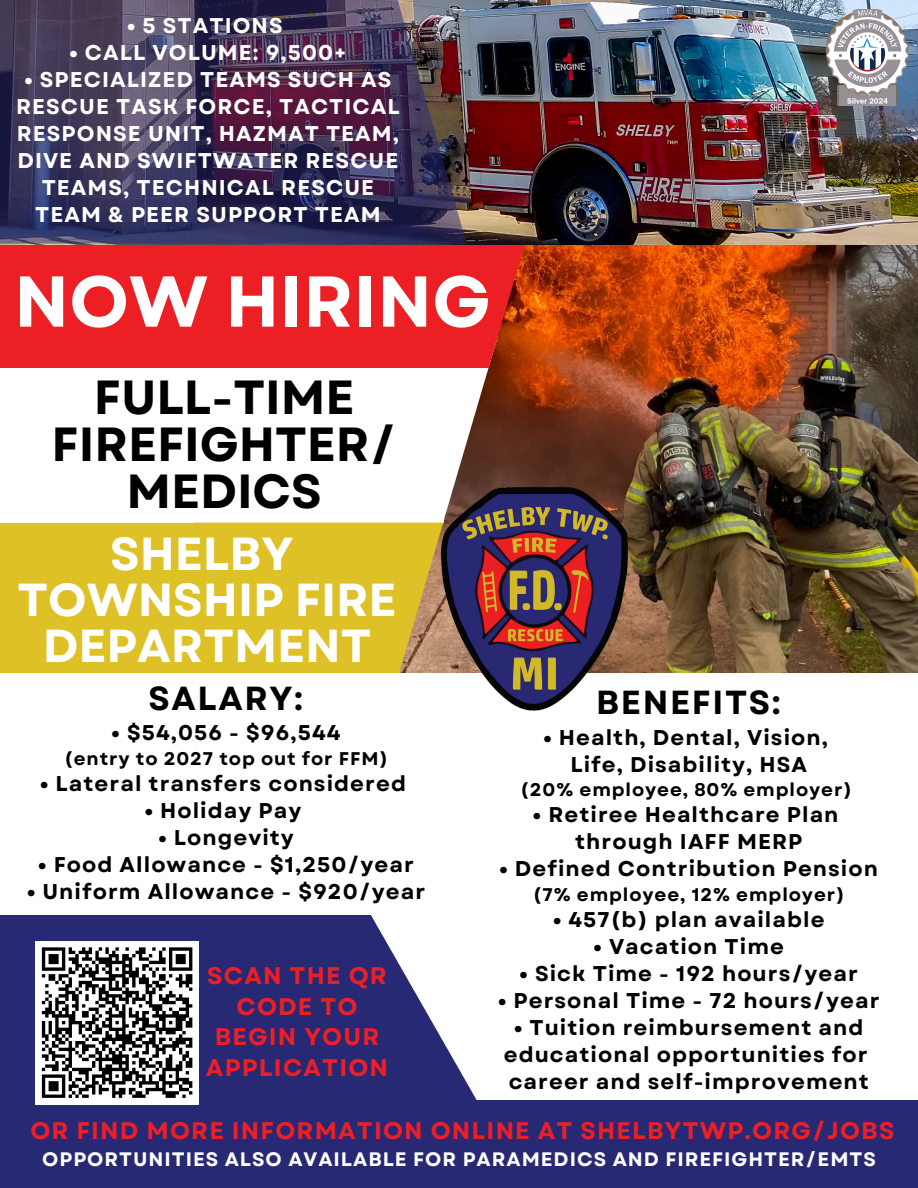
<style>
.page{position:relative;width:918px;height:1188px;background:#fff}
.page>*{position:absolute;margin:0;border:0;box-sizing:border-box;transform-origin:0 0}
.t1{font:700 71.85px "Garet";color:#fff}
.t2{font:700 47.85px/47.2px "Garet";color:#000;text-align:center}
.t3{font:700 46.2px/45.8px "Garet";color:#fff;text-align:center}
.t4{font:700 33.3px "Garet";letter-spacing:.05em;color:#000}
.t5{font:700 24px/30.3px "Garet";letter-spacing:.05em;color:#ec1f25;text-align:center}
.t6{font:700 21.3px/27px "Garet";letter-spacing:.05em;color:#000;text-align:center}
.t7{font:700 21.3px/27px "Garet";letter-spacing:.05em;color:#fff;text-align:center}
.t8{font:700 19.5px "Garet";letter-spacing:.05em;color:#fff}
.t9{font:700 18.3px "Garet";letter-spacing:.05em;color:#000}
</style>
<div class="page">
<img style="left:498px;top:244px;width:420px;height:429px">
<div style="left:0;top:523px;width:393px;height:154px;background:#ddc126"></div>
<svg style="left:454px;top:368px;width:44px;height:117px"></svg>
<div style="left:0;top:213px;width:489px;height:155px;background:#ec1f25"></div>
<svg style="left:314px;top:244px;width:231px;height:124px"></svg>
<svg style="left:393px;top:523px;width:44px;height:150px;background:#cead40"></svg>
<div style="left:0;top:673px;width:918px;height:171px;background:#fff"></div>
<img style="left:467px;top:0;width:451px;height:244px">
<div style="left:0;top:1100px;width:918px;height:88px;background:#282974"></div>
<svg style="left:371px;top:916px;width:106px;height:184px"></svg>
<div style="left:0;top:916px;width:371px;height:189px;background:#282974"></div>
<div style="left:35px;top:941px;width:164px;height:164px;background:#fff"></div>
<svg style="left:41px;top:947px;width:152px;height:151px"></svg>
<img style="left:437px;top:485px;width:195px;height:226px">
<svg style="left:0;top:0;width:467px;height:244px;background:#423556"></svg>
<img style="left:826px;top:9px;width:82px;height:97px">
<p class="t7" style="left:127px;top:12px;width:157px">• 5 STATIONS</p>
<p class="t7" style="left:69px;top:39px;width:278px">• CALL VOLUME: 9,500+</p>
<p class="t7" style="left:16px;top:66px;width:385px">• SPECIALIZED TEAMS SUCH AS<br>RESCUE TASK FORCE, TACTICAL<br>RESPONSE UNIT, HAZMAT TEAM,<br>DIVE AND SWIFTWATER RESCUE<br>TEAMS, TECHNICAL RESCUE<br>TEAM &amp; PEER SUPPORT TEAM</p>
<p class="t1" style="left:14px;top:250px;width:478px">NOW HIRING</p>
<p class="t2" style="left:52px;top:374px;width:347px">FULL-TIME<br>FIREFIGHTER/<br>MEDICS</p>
<p class="t3" style="left:18px;top:531px;width:381px">SHELBY<br>TOWNSHIP FIRE<br>DEPARTMENT</p>
<p class="t4" style="left:149px;top:674px;width:156px">SALARY:</p>
<h1 class="t6" style="left:112px;top:719px;width:231px">• $54,056 - $96,544</h1>
<h2 class="t9" style="left:64px;top:745px;width:325px">(entry to 2027 top out for FFM)</h2>
<p class="t6" style="left:40px;top:770px;width:367px">• Lateral transfers considered</p>
<h2 class="t6" style="left:145px;top:797px;width:158px">• Holiday Pay</h2>
<p class="t6" style="left:158px;top:824px;width:137px">• Longevity</p>
<p class="t6" style="left:38px;top:851px;width:377px">• Food Allowance - $1,250/year</p>
<p class="t6" style="left:27px;top:878px;width:400px">• Uniform Allowance - $920/year</p>
<p class="t5" style="left:206px;top:961px;width:184px">SCAN THE QR<br>CODE TO<br>BEGIN YOUR<br>APPLICATION</p>
<h3 class="t4" style="left:596px;top:679px;width:186px">BENEFITS:</h3>
<p class="t6" style="left:544px;top:724px;width:286px">• Health, Dental, Vision,<br>Life, Disability, HSA</p>
<p class="t9" style="left:521px;top:777px;width:333px">(20% employee, 80% employer)</p>
<p class="t6" style="left:533px;top:801px;width:307px">• Retiree Healthcare Plan through IAFF MERP</p>
<p class="t6" style="left:500px;top:855px;width:380px">• Defined Contribution Pension</p>
<p class="t9" style="left:533px;top:881px;width:313px">(7% employee, 12% employer)</p>
<p class="t6" style="left:553px;top:906px;width:273px">• 457(b) plan available</p>
<p class="t6" style="left:594px;top:933px;width:192px">• Vacation Time</p>
<p class="t6" style="left:520px;top:960px;width:340px">• Sick Time - 192 hours/year</p>
<p class="t6" style="left:498px;top:987px;width:383px">• Personal Time - 72 hours/year</p>
<p class="t6" style="left:504px;top:1014px;width:367px">• Tuition reimbursement and educational opportunities for career and self-improvement</p>
<p class="t5" style="left:30px;top:1115px;width:866px">OR FIND MORE INFORMATION ONLINE AT SHELBYTWP.ORG/JOBS</p>
<p class="t8" style="left:42px;top:1145px;width:835px">OPPORTUNITIES ALSO AVAILABLE FOR PARAMEDICS AND FIREFIGHTER/EMTS</p>
</div>
